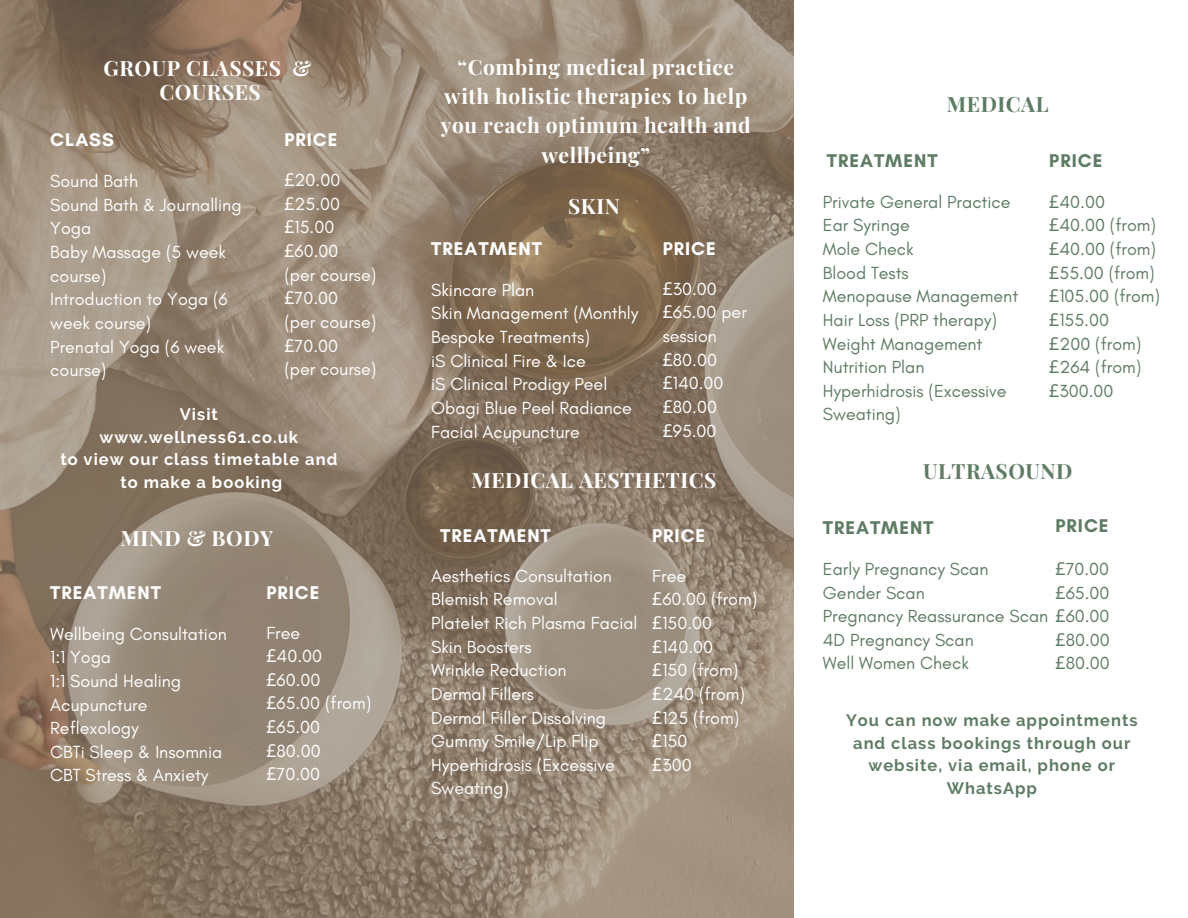
<style>
.page{position:relative;width:1188px;height:918px;background:#fff}
.page>*{position:absolute;margin:0;border:0;box-sizing:border-box;transform-origin:0 0}
.t1{font:700 21px/29.2px "Playfair Display";letter-spacing:.025em;color:#fff;text-align:center}
.t2{font:700 21px "Playfair Display";letter-spacing:.025em;color:#5e7c63}
.t3{font:700 18.75px "Glacial Indifference";letter-spacing:.05em;color:#fff}
.t4{font:700 18.75px "Glacial Indifference";letter-spacing:.05em;color:#5e7c63}
.t5{font:17.85px/23.7px "Glacial Indifference";color:#fff}
.t6{font:17.85px/23.7px "Glacial Indifference";color:#5e7c63}
.t7{font:700 16.5px/22.5px "Raleway";letter-spacing:.06em;color:#5e7c63;text-align:center}
.t8{font:700 16.5px "Raleway";letter-spacing:.06em;color:#fff}
.s1{font-family:"Noto Sans"}
</style>
<div class="page">
<img style="left:0;top:0;width:794px;height:918px">
<h1 class="t1" style="left:104px;top:56px;width:209px;line-height:23.7px">GROUP CLASSES &amp;<br>COURSES</h1>
<p class="t3" style="left:50px;top:128px;width:65px">CLASS</p>
<p class="t5" style="left:50px;top:169px;width:193px">Sound Bath<br>Sound Bath &amp; Journalling<br>Yoga<br>Baby Massage (5 week course)<br>Introduction to Yoga (6 week course)<br>Prenatal Yoga (6 week course)</p>
<p class="t3" style="left:284px;top:128px;width:55px">PRICE</p>
<p class="t5" style="left:284px;top:168px;width:93px"><span class="s1">£</span>20.00 <span class="s1">£</span>25.00 <span class="s1">£</span>15.00 <span class="s1">£</span>60.00<br>(per course) <span class="s1">£</span>70.00<br>(per course) <span class="s1">£</span>70.00<br>(per course)</p>
<h4 class="t8" style="left:180px;top:405px;width:40px">Visit</h4>
<h1 class="t8" style="left:100px;top:427px;width:200px">www.wellness61.co.uk</h1>
<h3 class="t8" style="left:60px;top:450px;width:278px">to view our class timetable and</h3>
<h3 class="t8" style="left:121px;top:472px;width:163px">to make a booking</h3>
<h1 class="t1" style="left:120px;top:523px;width:154px">MIND &amp; BODY</h1>
<h3 class="t3" style="left:50px;top:581px;width:112px">TREATMENT</h3>
<h3 class="t5" style="left:50px;top:622px;width:178px">Wellbeing Consultation<br>1:1 Yoga<br>1:1 Sound Healing<br>Acupuncture<br>Reflexology<br>CBTi Sleep &amp; Insomnia<br>CBT Stress &amp; Anxiety</h3>
<h4 class="t3" style="left:266px;top:581px;width:55px">PRICE</h4>
<h4 class="t5" style="left:266px;top:621px;width:106px">Free<br><span class="s1">£</span>40.00 <span class="s1">£</span>60.00 <span class="s1">£</span>65.00 (from) <span class="s1">£</span>65.00 <span class="s1">£</span>80.00 <span class="s1">£</span>70.00</h4>
<h4 class="t1" style="left:441px;top:52px;width:311px">“Combing medical practice with holistic therapies to help you reach optimum health and wellbeing”</h4>
<h4 class="t1" style="left:568px;top:191px;width:53px">SKIN</h4>
<h3 class="t3" style="left:431px;top:237px;width:112px">TREATMENT</h3>
<h3 class="t5" style="left:431px;top:278px;width:209px">Skincare Plan<br>Skin Management (Monthly<br>Bespoke Treatments)<br>iS Clinical Fire &amp; Ice<br>iS Clinical Prodigy Peel<br>Obagi Blue Peel Radiance<br>Facial Acupuncture</h3>
<h4 class="t3" style="left:663px;top:237px;width:55px">PRICE</h4>
<h4 class="t5" style="left:663px;top:277px;width:86px"><span class="s1">£</span>30.00 <span class="s1">£</span>65.00 per session <span class="s1">£</span>80.00 <span class="s1">£</span>140.00 <span class="s1">£</span>80.00 <span class="s1">£</span>95.00</h4>
<h3 class="t1" style="left:471px;top:465px;width:247px">MEDICAL AESTHETICS</h3>
<h4 class="t3" style="left:440px;top:524px;width:112px">TREATMENT</h4>
<h4 class="t5" style="left:431px;top:564px;width:208px">Aesthetics Consultation<br>Blemish Removal<br>Platelet Rich Plasma Facial<br>Skin Boosters<br>Wrinkle Reduction<br>Dermal Fillers<br>Dermal Filler Dissolving<br>Gummy Smile/Lip Flip<br>Hyperhidrosis (Excessive<br>Sweating)</h4>
<h1 class="t3" style="left:652px;top:524px;width:55px">PRICE</h1>
<h3 class="t5" style="left:652px;top:564px;width:106px">Free<br><span class="s1">£</span>60.00 (from) <span class="s1">£</span>150.00 <span class="s1">£</span>140.00<br><span class="s1">£</span>150 (from) <span class="s1">£</span>240 (from) <span class="s1">£</span>125 (from) <span class="s1">£</span>150<br><span class="s1">£</span>300</h3>
<h2 class="t2" style="left:947px;top:89px;width:103px">MEDICAL</h2>
<h1 class="t4" style="left:827px;top:149px;width:112px">TREATMENT</h1>
<h3 class="t6" style="left:823px;top:190px;width:197px">Private General Practice<br>Ear Syringe<br>Mole Check<br>Blood Tests<br>Menopause Management<br>Hair Loss (PRP therapy)<br>Weight Management<br>Nutrition Plan<br>Hyperhidrosis (Excessive<br>Sweating)</h3>
<h3 class="t4" style="left:1049px;top:149px;width:55px">PRICE</h3>
<h4 class="t6" style="left:1049px;top:190px;width:112px"><span class="s1">£</span>40.00 <span class="s1">£</span>40.00 (from) <span class="s1">£</span>40.00 (from) <span class="s1">£</span>55.00 (from) <span class="s1">£</span>105.00 (from) <span class="s1">£</span>155.00<br><span class="s1">£</span>200 (from) <span class="s1">£</span>264 (from) <span class="s1">£</span>300.00</h4>
<h4 class="t2" style="left:923px;top:457px;width:151px">ULTRASOUND</h4>
<h3 class="t4" style="left:1056px;top:514px;width:55px">PRICE</h3>
<h4 class="t6" style="left:1056px;top:557px;width:55px"><span class="s1">£</span>70.00 <span class="s1">£</span>65.00</h4>
<h4 class="t6" style="left:1056px;top:628px;width:56px"><span class="s1">£</span>80.00 <span class="s1">£</span>80.00</h4>
<h1 class="t4" style="left:823px;top:516px;width:112px">TREATMENT</h1>
<h3 class="t6" style="left:823px;top:557px;width:288px">Early Pregnancy Scan<br>Gender Scan<br>Pregnancy Reassurance Scan <span class="s1">£</span>60.00<br>4D Pregnancy Scan<br>Well Women Check</h3>
<p class="t7" style="left:846px;top:709px;width:293px">You can now make appointments and class bookings through our website, via email, phone or<br>WhatsApp</p>
</div>
